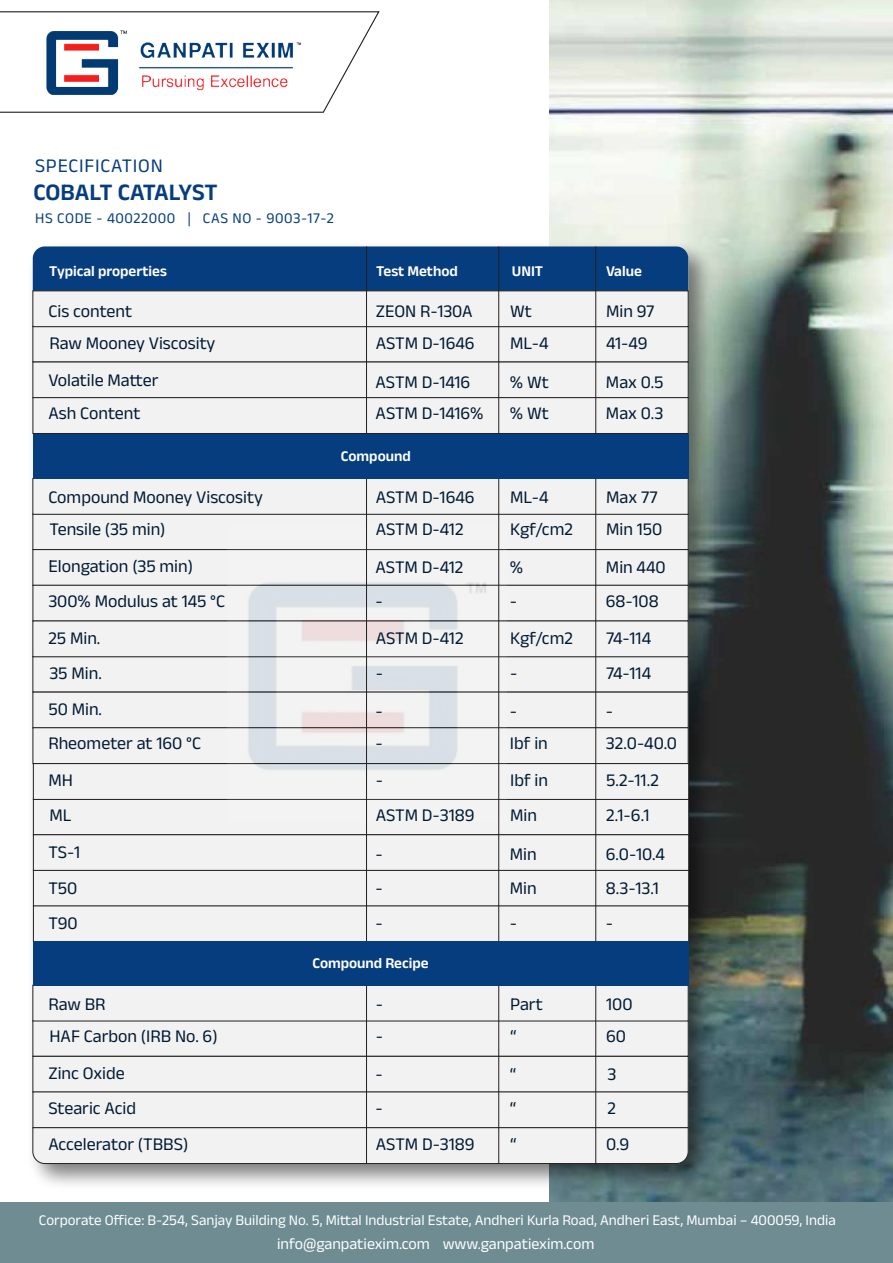
<style>
.page{position:relative;width:893px;height:1263px;background:#fff}
.page>*{position:absolute;margin:0;border:0;box-sizing:border-box;transform-origin:0 0}
.t1{font:600 24px "Anek Devanagari";letter-spacing:-.01em;color:#063d7e}
.t2{font:19.5px "Anek Devanagari";letter-spacing:.04em;color:#063d7e}
.t3{font:18px/32.1px "Anek Devanagari";color:#001a33}
.t4{font:15.9px "Anek Devanagari";color:#fff}
.t5{font:600 15.15px "Anek Devanagari";color:#fff}
.t6{font:15px "Anek Devanagari";color:#fff}
.t7{font:15px "Anek Devanagari";letter-spacing:.04em;color:#063d7e}
</style>
<div class="page">
<img style="left:549px;top:0;width:344px;height:1202px">
<div style="left:0;top:1202px;width:893px;height:61px;background:#6e8c92"></div>
<svg style="left:0;top:11px;width:380px;height:102px"></svg>
<img style="left:35px;top:19px;width:277px;height:86px">
<img style="left:32px;top:235px;width:690px;height:962px">
<div style="left:33px;top:246px;width:655px;height:45px;background:#063d7e"></div>
<div style="left:33px;top:326px;width:655px;height:36px;background:#f2f2f2;border:1px solid #231f20"></div>
<div style="left:33px;top:291px;width:655px;height:36px;background:#f2f2f2;border:1px solid #231f20"></div>
<div style="left:33px;top:362px;width:655px;height:36px;background:#f2f2f2"></div>
<div style="left:33px;top:397px;width:655px;height:37px;background:#f2f2f2;border:1px solid #231f20"></div>
<div style="left:33px;top:513px;width:655px;height:37px;background:#f2f2f2;border:1px solid #231f20"></div>
<div style="left:33px;top:478px;width:655px;height:36px;background:#f2f2f2"></div>
<div style="left:33px;top:549px;width:655px;height:37px;background:#f2f2f2;border:1px solid #231f20"></div>
<div style="left:33px;top:585px;width:655px;height:36px;background:#f2f2f2;border:1px solid #231f20"></div>
<div style="left:33px;top:656px;width:655px;height:36px;background:#f2f2f2"></div>
<div style="left:33px;top:621px;width:655px;height:36px;background:#f2f2f2;border:1px solid #231f20"></div>
<div style="left:33px;top:692px;width:655px;height:36px;background:#f2f2f2"></div>
<div style="left:33px;top:727px;width:655px;height:37px;background:#f2f2f2;border:1px solid #231f20"></div>
<div style="left:33px;top:799px;width:656px;height:36px;background:#f2f2f2"></div>
<div style="left:33px;top:763px;width:656px;height:37px;background:#f2f2f2;border:1px solid #231f20"></div>
<div style="left:33px;top:834px;width:656px;height:37px;background:#f2f2f2;border:1px solid #231f20"></div>
<div style="left:33px;top:870px;width:656px;height:36px;background:#f2f2f2;border:1px solid #231f20"></div>
<div style="left:33px;top:906px;width:656px;height:36px;background:#f2f2f2"></div>
<img style="left:228px;top:526px;width:278px;height:296px">
<div style="left:33px;top:1020px;width:655px;height:36px;background:#f2f2f2"></div>
<div style="left:33px;top:985px;width:655px;height:36px;background:#f2f2f2"></div>
<div style="left:33px;top:1056px;width:655px;height:36px;background:#f2f2f2;border:1px solid #231f20"></div>
<div style="left:33px;top:1092px;width:655px;height:36px;background:#f2f2f2"></div>
<svg style="left:32px;top:1127px;width:657px;height:37px"></svg>
<hr style="left:595px;top:246px;width:1px;height:917px;background:#231f20">
<hr style="left:498px;top:246px;width:1px;height:917px;background:#231f20">
<hr style="left:366px;top:246px;width:1px;height:917px;background:#231f20">
<div style="left:33px;top:941px;width:655px;height:44px;background:#063d7e"></div>
<div style="left:33px;top:434px;width:655px;height:44px;background:#063d7e"></div>
<p class="t2" style="left:35px;top:154px;width:129px">SPECIFICATION</p>
<h1 class="t1" style="left:34px;top:178px;width:186px">COBALT CATALYST</h1>
<p class="t7" style="left:35px;top:209px;width:300px">HS CODE - 40022000 | CAS NO - 9003-17-2</p>
<p class="t5" style="left:49px;top:262px;width:119px">Typical properties</p>
<p class="t5" style="left:376px;top:262px;width:83px">Test Method</p>
<p class="t5" style="left:512px;top:262px;width:33px">UNIT</p>
<p class="t5" style="left:606px;top:262px;width:37px">Value</p>
<p class="t3" style="left:606px;top:295px;width:50px">Min 97<br>41-49</p>
<p class="t3" style="left:48px;top:295px;width:169px">Cis content<br>Raw Mooney Viscosity</p>
<p class="t3" style="left:376px;top:295px;width:100px">ZEON R-130A<br>ASTM D-1646</p>
<p class="t3" style="left:510px;top:295px;width:40px">Wt<br>ML-4</p>
<p class="t3" style="left:48px;top:364px;width:112px">Volatile Matter</p>
<p class="t3" style="left:376px;top:365px;width:96px">ASTM D-1416</p>
<p class="t3" style="left:510px;top:365px;width:40px">% Wt</p>
<p class="t3" style="left:606px;top:365px;width:59px">Max 0.5</p>
<p class="t3" style="left:48px;top:396px;width:94px">Ash Content</p>
<p class="t3" style="left:376px;top:396px;width:109px">ASTM D-1416%</p>
<p class="t3" style="left:510px;top:396px;width:40px">% Wt</p>
<p class="t3" style="left:606px;top:396px;width:59px">Max 0.3</p>
<p class="t5" style="left:341px;top:447px;width:71px">Compound</p>
<p class="t3" style="left:48px;top:481px;width:216px">Compound Mooney Viscosity<br>Tensile (35 min)</p>
<p class="t3" style="left:376px;top:481px;width:100px">ASTM D-1646<br>ASTM D-412</p>
<p class="t3" style="left:510px;top:481px;width:64px">ML-4<br>Kgf/cm2</p>
<p class="t3" style="left:606px;top:481px;width:58px">Max 77<br>Min 150</p>
<p class="t3" style="left:48px;top:549px;width:146px">Elongation (35 min)</p>
<p class="t3" style="left:376px;top:551px;width:89px">ASTM D-412</p>
<p class="t3" style="left:510px;top:551px;width:15px">%</p>
<p class="t3" style="left:606px;top:551px;width:61px">Min 440</p>
<p class="t3" style="left:48px;top:585px;width:178px">300% Modulus at 145 °C</p>
<p class="t3" style="left:376px;top:585px;width:9px">-</p>
<p class="t3" style="left:510px;top:585px;width:9px">-</p>
<p class="t3" style="left:606px;top:585px;width:54px">68-108</p>
<p class="t3" style="left:48px;top:620px;width:55px;line-height:35.1px">25 Min.<br>35 Min.</p>
<p class="t3" style="left:376px;top:620px;width:89px;line-height:35.1px">ASTM D-412 -</p>
<p class="t3" style="left:510px;top:620px;width:64px;line-height:35.1px">Kgf/cm2 -</p>
<p class="t3" style="left:606px;top:620px;width:46px;line-height:35.1px">74-114<br>74-114</p>
<p class="t3" style="left:48px;top:693px;width:55px">50 Min.</p>
<p class="t3" style="left:375px;top:694px;width:9px">-</p>
<p class="t3" style="left:510px;top:694px;width:9px">-</p>
<p class="t3" style="left:606px;top:694px;width:9px">-</p>
<p class="t3" style="left:48px;top:727px;width:154px">Rheometer at 160 °C</p>
<p class="t3" style="left:376px;top:727px;width:9px">-</p>
<p class="t3" style="left:510px;top:727px;width:39px">Ibf in</p>
<p class="t3" style="left:606px;top:727px;width:73px">32.0-40.0</p>
<p class="t3" style="left:48px;top:762px;width:26px;line-height:35.1px">MH<br>ML</p>
<p class="t3" style="left:376px;top:762px;width:100px;line-height:35.1px">-<br>ASTM D-3189</p>
<p class="t3" style="left:510px;top:762px;width:39px;line-height:35.1px">Ibf in<br>Min</p>
<p class="t3" style="left:606px;top:762px;width:54px;line-height:35.1px">5.2-11.2<br>2.1-6.1</p>
<p class="t3" style="left:48px;top:836px;width:33px">TS-1</p>
<p class="t3" style="left:375px;top:837px;width:9px">-</p>
<p class="t3" style="left:510px;top:837px;width:28px">Min</p>
<p class="t3" style="left:606px;top:837px;width:61px">6.0-10.4</p>
<p class="t3" style="left:48px;top:870px;width:31px;line-height:35.2px">T50<br>T90</p>
<p class="t3" style="left:376px;top:871px;width:9px">-</p>
<p class="t3" style="left:510px;top:871px;width:28px">Min</p>
<p class="t3" style="left:606px;top:871px;width:55px">8.3-13.1</p>
<p class="t3" style="left:376px;top:906px;width:9px">-</p>
<p class="t3" style="left:510px;top:906px;width:9px">-</p>
<p class="t3" style="left:606px;top:906px;width:9px">-</p>
<p class="t5" style="left:312px;top:953px;width:118px">Compound Recipe</p>
<p class="t3" style="left:48px;top:987px;width:171px">Raw BR<br>HAF Carbon (IRB No. 6)</p>
<p class="t3" style="left:376px;top:987px;width:9px">- -</p>
<p class="t3" style="left:510px;top:987px;width:34px">Part “</p>
<p class="t3" style="left:606px;top:987px;width:28px">100<br>60</p>
<p class="t3" style="left:48px;top:1056px;width:78px">Zinc Oxide</p>
<p class="t3" style="left:376px;top:1058px;width:9px">-</p>
<p class="t3" style="left:510px;top:1058px;width:8px">“</p>
<p class="t3" style="left:607px;top:1058px;width:10px">3</p>
<p class="t3" style="left:48px;top:1092px;width:89px">Stearic Acid</p>
<p class="t3" style="left:376px;top:1092px;width:9px">-</p>
<p class="t3" style="left:510px;top:1092px;width:8px">“</p>
<p class="t3" style="left:607px;top:1092px;width:10px">2</p>
<p class="t3" style="left:48px;top:1128px;width:141px">Accelerator (TBBS)</p>
<p class="t3" style="left:376px;top:1128px;width:100px">ASTM D-3189</p>
<p class="t3" style="left:510px;top:1128px;width:8px">“</p>
<p class="t3" style="left:606px;top:1128px;width:24px">0.9</p>
<p class="t6" style="left:39px;top:1211px;width:798px">Corporate Office: B-254, Sanjay Building No. 5, Mittal Industrial Estate, Andheri Kurla Road, Andheri East, Mumbai – 400059, India</p>
<p class="t4" style="left:277px;top:1234px;width:319px">info@ganpatiexim.com www.ganpatiexim.com</p>
</div>
